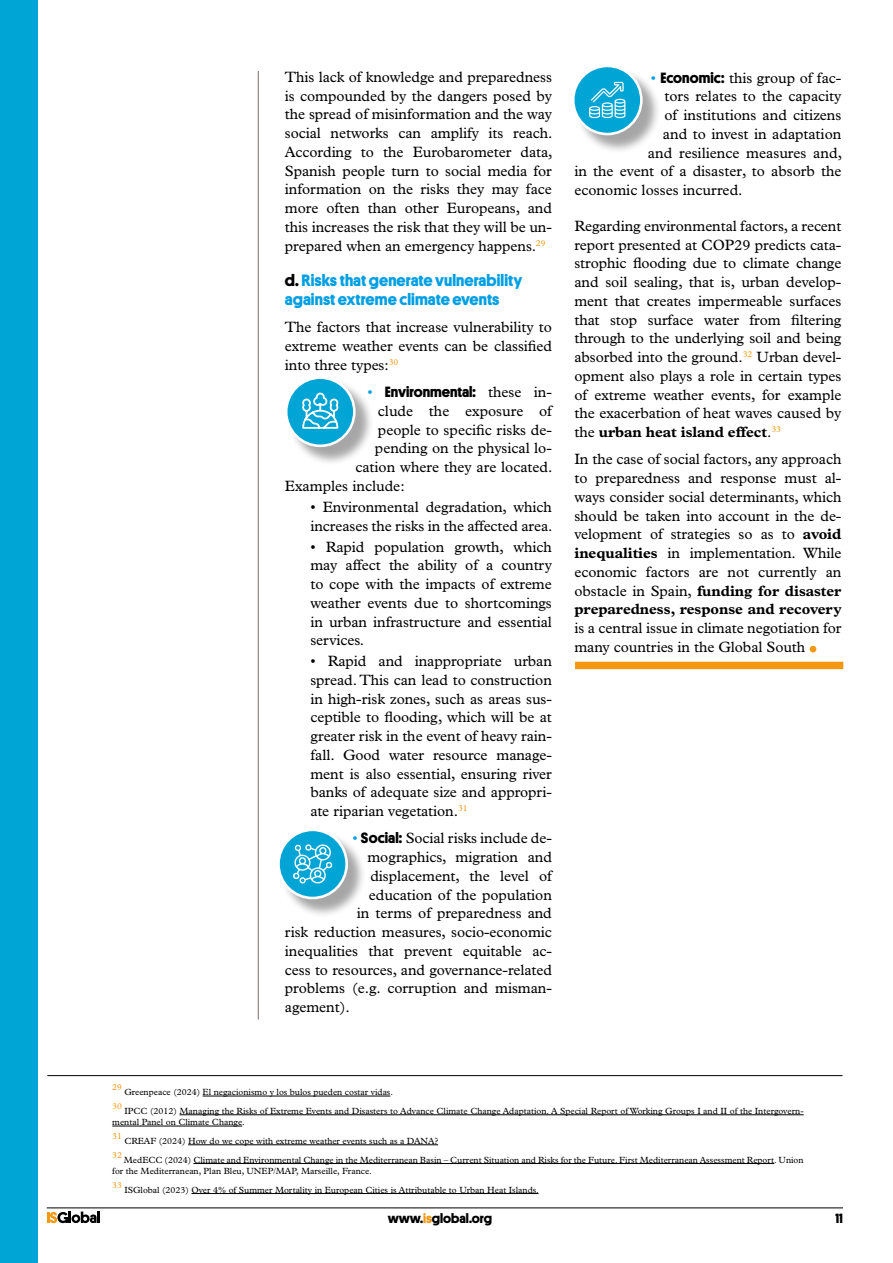
<style>
.page{position:relative;width:893px;height:1263px;background:#fff}
.page>*{position:absolute;margin:0;border:0;box-sizing:border-box;transform-origin:0 0}
.text_base{font:54px "Plantin";color:#f49712}
.text_base-2{font:700 16.5px/18.8px "Platform";letter-spacing:.005em;color:#009fe3}
.text_base-3{font:15px/18.8px "Plantin";letter-spacing:-.005em;color:#000;text-align:justify}
.text_base-4{font:700 15px "Platform";color:#000}
.t1{font:700 13.5px "Platform";color:#000}
.leyendas{font:9px/11.2px "Plantin";color:#000}
.leyendas-2{font:8.7px "Plantin";color:#f49712}
.s1{color:#000}
.s2{font-family:"Plantin";font-weight:400;color:#009fe3}
.s3{font-family:"Plantin";font-weight:400}
.s4{color:#009fe3}
.s5{font-family:"Platform";font-weight:700}
.s6{font-weight:700}
.s7{color:#f49712}
</style>
<div class="page">
<svg style="left:47px;top:1211px;width:53px;height:12px"></svg>
<hr style="left:47px;top:1207px;width:796px;height:1px;background:#000">
<div style="left:0;top:0;width:37px;height:1263px;background:#00a5d5"></div>
<hr style="left:258px;top:71px;width:1px;height:948px;background:#867b77">
<hr style="left:203px;top:1096px;width:187px;height:1px;background:#000">
<hr style="left:180px;top:1114px;width:624px;height:1px;background:#000">
<hr style="left:112px;top:1126px;width:130px;height:1px;background:#000">
<hr style="left:188px;top:1144px;width:250px;height:1px;background:#000">
<hr style="left:193px;top:1163px;width:581px;height:1px;background:#000">
<hr style="left:191px;top:1193px;width:347px;height:1px;background:#000">
<hr style="left:47px;top:1075px;width:795px;height:1px;background:#000">
<div style="left:575px;top:662px;width:268px;height:7px;background:#f49712"></div>
<div style="left:280px;top:831px;width:86px;height:87px;background:#000;opacity:.35"></div>
<div style="left:279px;top:830px;width:68px;height:68px;background:#00a5d5;border-radius:50%"></div>
<div style="left:277px;top:828px;width:71px;height:71px;border:3px solid #fff;border-radius:50%"></div>
<div style="left:288px;top:379px;width:86px;height:87px;background:#000;opacity:.35"></div>
<div style="left:286px;top:378px;width:68px;height:68px;background:#00a5d5;border-radius:50%"></div>
<div style="left:285px;top:376px;width:71px;height:71px;border:3px solid #fff;border-radius:50%"></div>
<div style="left:575px;top:67px;width:86px;height:87px;background:#000;opacity:.35"></div>
<div style="left:573px;top:66px;width:68px;height:68px;background:#00a5d5;border-radius:50%"></div>
<div style="left:572px;top:65px;width:71px;height:70px;border:3px solid #fff;border-radius:50%"></div>
<svg style="left:302px;top:392px;width:37px;height:37px"></svg>
<svg style="left:293px;top:844px;width:40px;height:40px"></svg>
<svg style="left:589px;top:82px;width:36px;height:36px"></svg>
<p class="text_base-3" style="left:285px;top:67px;width:269px">This lack of knowledge and preparedness is compounded by the dangers posed by the spread of misinformation and the way social networks can amplify its reach.<br>According to the Eurobarometer data, Spanish people turn to social media for information on the risks they may face more often than other Europeans, and this increases the risk that they will be un&shy;prepared when an emergency happens.<sup>29</sup></p>
<p class="text_base-2" style="left:285px;top:270px;width:239px"><span class="s1">d.</span> Risks that generate vulnerability against extreme climate events</p>
<p class="text_base-3" style="left:285px;top:318px;width:269px">The factors that increase vulnerability to extreme weather events can be classified into three types:<sup>30</sup></p>
<p class="text_base-4" style="left:367px;top:381px;width:186px"><span class="s2">•</span> Environmental: <span class="s3">these in-</span></p>
<p class="text_base-3" style="left:378px;top:401px;width:176px">clude the exposure of</p>
<p class="text_base-3" style="left:378px;top:420px;width:176px">people to specific risks de-</p>
<p class="text_base-3" style="left:375px;top:439px;width:179px">pending on the physical lo-</p>
<p class="text_base-3" style="left:355px;top:458px;width:199px">cation where they are located.</p>
<p class="text_base-3" style="left:285px;top:476px;width:121px">Examples include:</p>
<p class="text_base-3" style="left:310px;top:497px;width:244px">• Environmental degradation, which increases the risks in the affected area.</p>
<p class="text_base-3" style="left:310px;top:537px;width:243px">• Rapid population growth, which may affect the ability of a country to cope with the impacts of extreme weather events due to shortcomings in urban infrastructure and essential services.</p>
<p class="text_base-3" style="left:310px;top:651px;width:243px">• Rapid and inappropriate urban spread. This can lead to construction in high-risk zones, such as areas sus&shy;ceptible to flooding, which will be at greater risk in the event of heavy rain&shy;fall. Good water resource manage&shy;ment is also essential, ensuring river banks of adequate size and appropri&shy;ate riparian vegetation.<sup>31</sup></p>
<p class="text_base-3" style="left:352px;top:829px;width:201px"><span class="s4">•</span> <span class="s5">Social:</span> Social risks include de-</p>
<p class="text_base-3" style="left:367px;top:848px;width:186px">mographics, migration and</p>
<p class="text_base-3" style="left:370px;top:866px;width:183px">displacement, the level of</p>
<p class="text_base-3" style="left:369px;top:885px;width:185px">education of the population</p>
<p class="text_base-3" style="left:357px;top:904px;width:196px">in terms of preparedness and</p>
<p class="text_base-3" style="left:285px;top:923px;width:269px">risk reduction measures, socio-economic</p>
<p class="text_base-3" style="left:285px;top:941px;width:269px">inequalities that prevent equitable ac-</p>
<p class="text_base-3" style="left:285px;top:960px;width:269px">cess to resources, and governance-related</p>
<p class="text_base-3" style="left:285px;top:979px;width:269px">problems (e.g. corruption and misman-</p>
<p class="text_base-3" style="left:285px;top:998px;width:66px">agement).</p>
<p class="text_base-3" style="left:651px;top:68px;width:192px"><span class="s4">•</span> <span class="s5">Economic:</span> this group of fac-</p>
<p class="text_base-3" style="left:664px;top:87px;width:179px">tors relates to the capacity</p>
<p class="text_base-3" style="left:664px;top:105px;width:179px">of institutions and citizens</p>
<p class="text_base-3" style="left:663px;top:124px;width:180px">and to invest in adaptation</p>
<p class="text_base-3" style="left:648px;top:143px;width:196px">and resilience measures and,</p>
<p class="text_base-3" style="left:574px;top:162px;width:269px">in the event of a disaster, to absorb the</p>
<p class="text_base-3" style="left:574px;top:180px;width:170px">economic losses incurred.</p>
<p class="text_base-3" style="left:574px;top:216px;width:269px">Regarding environmental factors, a recent report presented at COP29 predicts cata&shy;strophic flooding due to climate change and soil sealing, that is, urban develop&shy;ment that creates impermeable surfaces that stop surface water from filtering through to the underlying soil and being absorbed into the ground.<sup>32</sup> Urban devel&shy;opment also plays a role in certain types of extreme weather events, for example the exacerbation of heat waves caused by the <span class="s6">urban heat island effect</span>.<sup>33</sup></p>
<p class="text_base-3" style="left:574px;top:450px;width:269px">In the case of social factors, any approach to preparedness and response must al&shy;ways consider social determinants, which should be taken into account in the de&shy;velopment of strategies so as to <span class="s6">avoid inequalities</span> in implementation. While economic factors are not currently an obstacle in Spain, <span class="s6">funding for disaster preparedness, response and recovery </span>is a central issue in climate negotiation for many countries in the Global South</p>
<p class="text_base" style="left:805px;top:603px;width:17px">.</p>
<p class="leyendas-2" style="left:112px;top:1082px;width:11px">29</p>
<p class="leyendas" style="left:124px;top:1086px;width:270px">Greenpeace (2024) El negacionismo y los bulos pueden costar vidas.</p>
<p class="leyendas-2" style="left:112px;top:1101px;width:11px">30</p>
<p class="leyendas" style="left:112px;top:1105px;width:693px;text-indent:12px">IPCC (2012) Managing the Risks of Extreme Events and Disasters to Advance Climate Change Adaptation. A Special Report of Working Groups I and II of the Intergovern&shy;mental Panel on Climate Change.</p>
<p class="leyendas-2" style="left:112px;top:1131px;width:11px">31</p>
<p class="leyendas" style="left:124px;top:1135px;width:315px">CREAF (2024) How do we cope with extreme weather events such as a DANA?</p>
<p class="leyendas-2" style="left:112px;top:1150px;width:11px">32</p>
<p class="leyendas" style="left:112px;top:1154px;width:693px;text-indent:12px">MedECC (2024) Climate and Environmental Change in the Mediterranean Basin – Current Situation and Risks for the Future. First Mediterranean Assessment Report. Union for the Mediterranean, Plan Bleu, UNEP/MAP, Marseille, France.</p>
<p class="leyendas-2" style="left:112px;top:1180px;width:11px">33</p>
<p class="leyendas" style="left:124px;top:1184px;width:416px">ISGlobal (2023) Over 4% of Summer Mortality in European Cities is Attributable to Urban Heat Islands.</p>
<p class="t1" style="left:388px;top:1208px;width:106px">www.<span class="s7">is</span>global.org</p>
<p class="t1" style="left:835px;top:1208px;width:9px">11</p>
</div>
